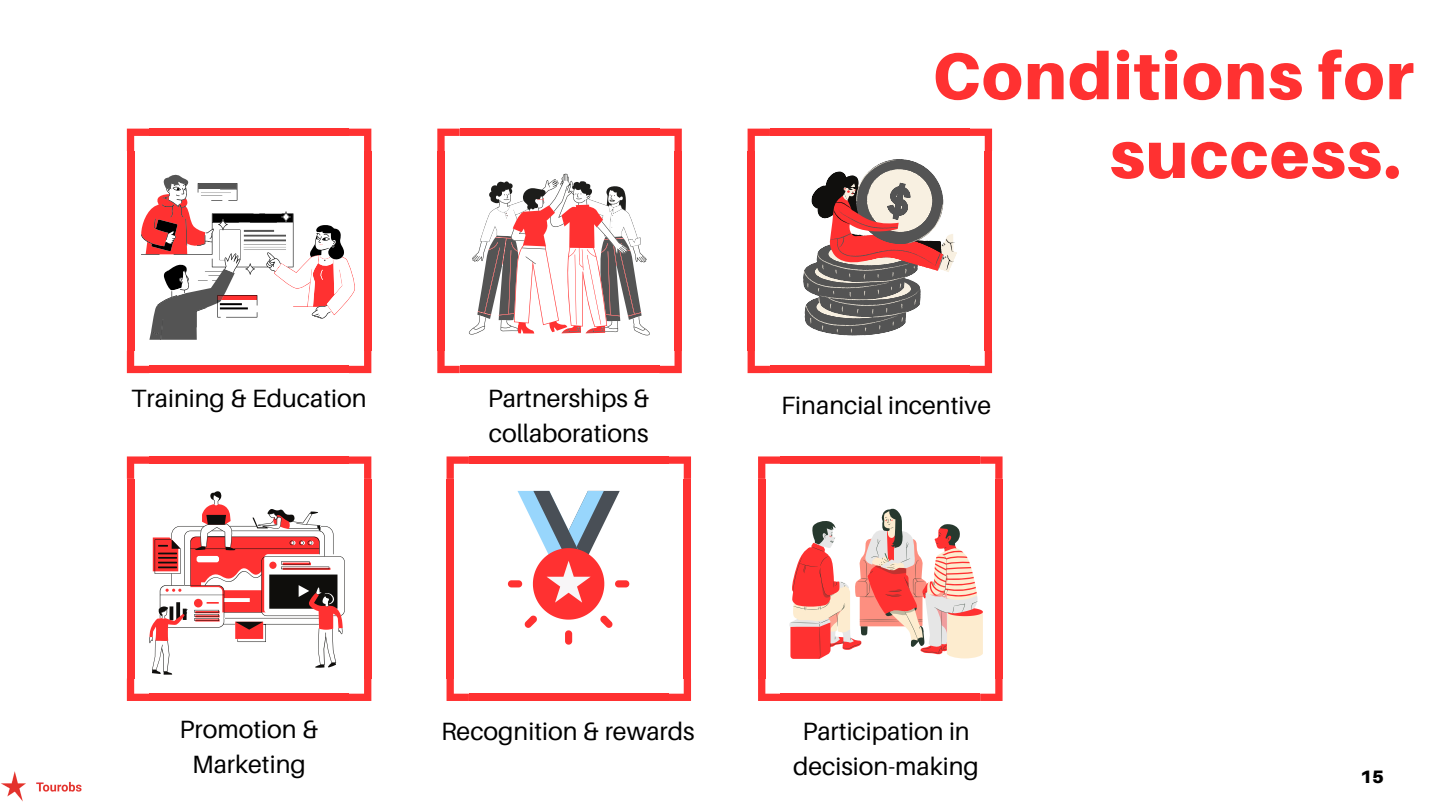
<style>
.page{position:relative;width:1440px;height:810px;background:#fff}
.page>*{position:absolute;margin:0;border:0;box-sizing:border-box;transform-origin:0 0}
.t1{font:900 66px/78.8px "Aileron";letter-spacing:.02em;color:#ff3131;text-align:right}
.t2{font:25px/34.5px "Aileron";color:#000;text-align:center}
.t3{font:900 18px "Aileron";color:#000}
</style>
<div class="page">
<div style="left:364px;top:151px;width:7px;height:200px;background:#ff3131"></div>
<div style="left:127px;top:151px;width:7px;height:200px;background:#ff3131"></div>
<div style="left:149px;top:129px;width:200px;height:7px;background:#ff3131"></div>
<div style="left:149px;top:366px;width:200px;height:7px;background:#ff3131"></div>
<svg style="left:349px;top:129px;width:22px;height:22px"></svg>
<svg style="left:127px;top:129px;width:22px;height:22px"></svg>
<svg style="left:349px;top:351px;width:22px;height:22px"></svg>
<svg style="left:127px;top:351px;width:22px;height:22px"></svg>
<div style="left:675px;top:151px;width:7px;height:200px;background:#ff3131"></div>
<div style="left:437px;top:151px;width:8px;height:200px;background:#ff3131"></div>
<div style="left:460px;top:129px;width:199px;height:7px;background:#ff3131"></div>
<div style="left:460px;top:366px;width:199px;height:7px;background:#ff3131"></div>
<svg style="left:659px;top:129px;width:23px;height:22px"></svg>
<svg style="left:437px;top:129px;width:23px;height:22px"></svg>
<svg style="left:659px;top:351px;width:23px;height:22px"></svg>
<svg style="left:437px;top:351px;width:23px;height:22px"></svg>
<div style="left:364px;top:479px;width:7px;height:200px;background:#ff3131"></div>
<div style="left:127px;top:479px;width:7px;height:200px;background:#ff3131"></div>
<div style="left:149px;top:456px;width:200px;height:8px;background:#ff3131"></div>
<svg style="left:349px;top:456px;width:22px;height:23px"></svg>
<svg style="left:127px;top:456px;width:22px;height:23px"></svg>
<div style="left:684px;top:479px;width:7px;height:200px;background:#ff3131"></div>
<div style="left:447px;top:479px;width:7px;height:200px;background:#ff3131"></div>
<div style="left:469px;top:456px;width:200px;height:8px;background:#ff3131"></div>
<div style="left:469px;top:694px;width:200px;height:7px;background:#ff3131"></div>
<svg style="left:669px;top:456px;width:22px;height:23px"></svg>
<svg style="left:447px;top:456px;width:22px;height:23px"></svg>
<svg style="left:669px;top:679px;width:22px;height:22px"></svg>
<svg style="left:447px;top:679px;width:22px;height:22px"></svg>
<div style="left:995px;top:479px;width:8px;height:200px;background:#ff3131"></div>
<div style="left:758px;top:479px;width:7px;height:200px;background:#ff3131"></div>
<div style="left:780px;top:456px;width:200px;height:8px;background:#ff3131"></div>
<div style="left:780px;top:694px;width:200px;height:7px;background:#ff3131"></div>
<svg style="left:980px;top:456px;width:23px;height:23px"></svg>
<svg style="left:758px;top:456px;width:22px;height:23px"></svg>
<svg style="left:980px;top:679px;width:23px;height:22px"></svg>
<svg style="left:758px;top:679px;width:22px;height:22px"></svg>
<div style="left:985px;top:151px;width:7px;height:200px;background:#ff3131"></div>
<div style="left:748px;top:151px;width:7px;height:200px;background:#ff3131"></div>
<div style="left:770px;top:129px;width:200px;height:7px;background:#ff3131"></div>
<div style="left:770px;top:366px;width:200px;height:7px;background:#ff3131"></div>
<svg style="left:970px;top:129px;width:22px;height:22px"></svg>
<svg style="left:748px;top:129px;width:22px;height:22px"></svg>
<svg style="left:970px;top:351px;width:22px;height:22px"></svg>
<svg style="left:748px;top:351px;width:22px;height:22px"></svg>
<svg style="left:141px;top:174px;width:214px;height:166px"></svg>
<svg style="left:469px;top:174px;width:181px;height:162px"></svg>
<svg style="left:803px;top:159px;width:154px;height:176px"></svg>
<svg style="left:127px;top:491px;width:244px;height:210px"></svg>
<svg style="left:508px;top:491px;width:121px;height:154px"></svg>
<svg style="left:789px;top:508px;width:194px;height:151px"></svg>
<img style="left:1px;top:771px;width:81px;height:31px">
<p class="t2" style="left:131px;top:381px;width:237px">Training &amp; Education</p>
<p class="t2" style="left:488px;top:381px;width:163px;text-align:left">Partnerships &amp; collaborations</p>
<p class="t1" style="left:932px;top:35px;width:483px">Conditions for success.</p>
<p class="t2" style="left:781px;top:387px;width:211px">Financial incentive</p>
<p class="t2" style="left:180px;top:711px;width:140px">Promotion &amp;<br>Marketing</p>
<p class="t2" style="left:441px;top:714px;width:255px">Recognition &amp; rewards</p>
<p class="t2" style="left:793px;top:714px;width:187px">Participation in decision-making</p>
<p class="t3" style="left:1360px;top:765px;width:25px">15</p>
</div>
